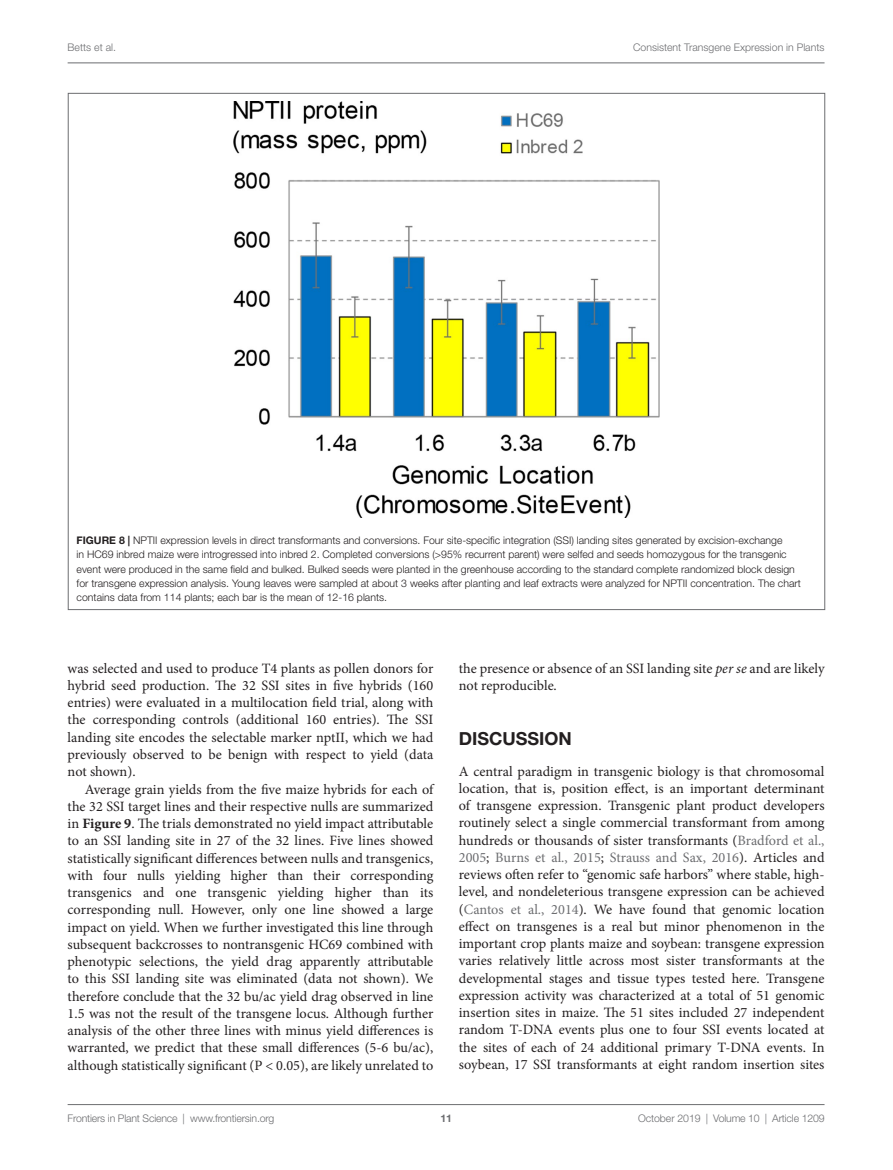
<style>
.page{position:relative;width:893px;height:1170px;background:#fff}
.page>*{position:absolute;margin:0;border:0;box-sizing:border-box;transform-origin:0 0}
._1{font:700 18px "Helvetica Neue LT Std";color:#231f20}
.T1{font:14.25px/17.2px "Minion Pro";color:#231f20;text-align:justify}
.T{font:14.25px/17.2px "Minion Pro";letter-spacing:-.005em;color:#231f20;text-align:justify}
.FC{font:300 10.5px/14.2px "Helvetica Neue LT Std";color:#231f20}
.t1{font:300 10.5px "Helvetica Neue LT Std";letter-spacing:-.015em;color:#6c6d70}
.t2{font:700 10.5px "Helvetica Neue LT Std";color:#6c6d70}
.s1{font-weight:700}
.s2{font-style:italic}
.s3{color:#6c6d70}
</style>
<div class="page">
<hr style="left:68px;top:63px;width:756px;height:1px;background:#6c6d70">
<hr style="left:68px;top:1104px;width:756px;height:1px;background:#6c6d70">
<img style="left:234px;top:102px;width:425px;height:415px">
<p class="t1" style="left:68px;top:41px;width:50px">Betts et al.</p>
<p class="t1" style="left:633px;top:41px;width:193px">Consistent Transgene Expression in Plants</p>
<p class="FC" style="left:77px;top:533px;width:726px"><span class="s1">FIGURE 8 |</span> NPTII expression levels in direct transformants and conversions. Four site-specific integration (SSI) landing sites generated by excision-exchange<br>in HC69 inbred maize were introgressed into inbred 2. Completed conversions (&gt;95% recurrent parent) were selfed and seeds homozygous for the transgenic event were produced in the same field and bulked. Bulked seeds were planted in the greenhouse according to the standard complete randomized block design for transgene expression analysis. Young leaves were sampled at about 3 weeks after planting and leaf extracts were analyzed for NPTII concentration. The chart contains data from 114 plants; each bar is the mean of 12-16 plants.</p>
<p class="T1" style="left:68px;top:659px;width:367px">was selected and used to produce T4 plants as pollen donors for hybrid seed production. The 32 SSI sites in five hybrids (160 entries) were evaluated in a multilocation field trial, along with the corresponding controls (additional 160 entries). The SSI landing site encodes the selectable marker nptII, which we had previously observed to be benign with respect to yield (data not shown).</p>
<p class="T" style="left:68px;top:780px;width:367px;text-indent:17px">Average grain yields from the five maize hybrids for each of the 32 SSI target lines and their respective nulls are summarized in <span class="s1">Figure 9</span>. The trials demonstrated no yield impact attributable to an SSI landing site in 27 of the 32 lines. Five lines showed statistically significant differences between nulls and transgenics, with four nulls yielding higher than their corresponding transgenics and one transgenic yielding higher than its corresponding null. However, only one line showed a large impact on yield. When we further investigated this line through subsequent backcrosses to nontransgenic HC69 combined with phenotypic selections, the yield drag apparently attributable to this SSI landing site was eliminated (data not shown). We therefore conclude that the 32 bu/ac yield drag observed in line 1.5 was not the result of the transgene locus. Although further analysis of the other three lines with minus yield differences is warranted, we predict that these small differences (5-6 bu/ac), although statistically significant (P &lt; 0.05), are likely unrelated to</p>
<p class="T" style="left:459px;top:659px;width:367px">the presence or absence of an SSI landing site <span class="s2">per se</span> and are likely not reproducible.</p>
<p class="_1" style="left:459px;top:727px;width:115px">DISCUSSION</p>
<p class="T1" style="left:459px;top:762px;width:367px">A central paradigm in transgenic biology is that chromosomal location, that is, position effect, is an important determinant of transgene expression. Transgenic plant product developers routinely select a single commercial transformant from among hundreds or thousands of sister transformants (<span class="s3">Bradford et al., 2005</span>; <span class="s3">Burns et al., 2015</span>; <span class="s3">Strauss and Sax, 2016</span>). Articles and reviews often refer to “genomic safe harbors” where stable, high&shy;level, and nondeleterious transgene expression can be achieved (<span class="s3">Cantos et al., 2014</span>). We have found that genomic location effect on transgenes is a real but minor phenomenon in the important crop plants maize and soybean: transgene expression varies relatively little across most sister transformants at the developmental stages and tissue types tested here. Transgene expression activity was characterized at a total of 51 genomic insertion sites in maize. The 51 sites included 27 independent random T-DNA events plus one to four SSI events located at the sites of each of 24 additional primary T-DNA events. In soybean, 17 SSI transformants at eight random insertion sites</p>
<p class="t1" style="left:68px;top:1111px;width:208px">Frontiers in Plant Science | www.frontiersin.org</p>
<p class="t2" style="left:440px;top:1111px;width:13px">11</p>
<p class="t1" style="left:638px;top:1111px;width:188px">October 2019 | Volume 10 | Article 1209</p>
</div>
